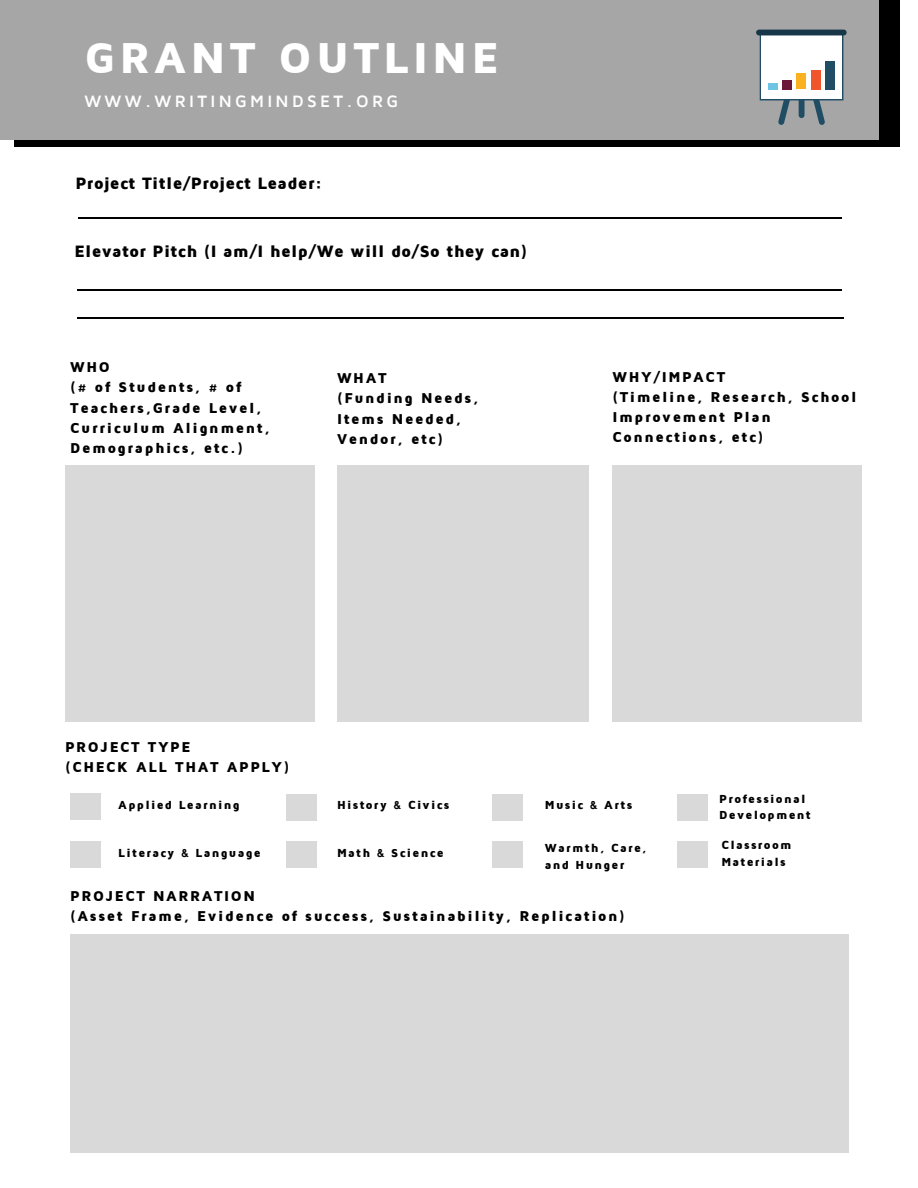
<style>
.page{position:relative;width:918px;height:1188px;background:#fff}
.page>*{position:absolute;margin:0;border:0;box-sizing:border-box;transform-origin:0 0}
.t1{font:900 44.55px "Maven Pro";letter-spacing:.09em;color:#fff}
.t2{font:900 16.95px "Maven Pro";letter-spacing:.025em;color:#000}
.t3{font:700 16.95px "Maven Pro";letter-spacing:.195em;color:#fff}
.t4{font:900 14.7px/20.2px "Maven Pro";letter-spacing:.11em;color:#000}
.t5{font:900 12px "Maven Pro";letter-spacing:.11em;color:#000}
</style>
<div class="page">
<div style="left:14px;top:0;width:886px;height:146px;background:#000"></div>
<div style="left:0;top:0;width:879px;height:139px;background:#a6a6a6"></div>
<div style="left:65px;top:466px;width:250px;height:256px;background:#d9d9d9"></div>
<div style="left:70px;top:935px;width:779px;height:218px;background:#d9d9d9"></div>
<div style="left:337px;top:466px;width:252px;height:256px;background:#d9d9d9"></div>
<div style="left:612px;top:466px;width:250px;height:256px;background:#d9d9d9"></div>
<hr style="left:78px;top:317px;width:766px;height:1px;background:#000">
<hr style="left:78px;top:289px;width:764px;height:1px;background:#000">
<hr style="left:78px;top:218px;width:764px;height:1px;background:#000">
<div style="left:799px;top:87px;width:6px;height:31px;background:#204d64;border-radius:3px"></div>
<svg style="left:778px;top:100px;width:13px;height:25px"></svg>
<svg style="left:812px;top:100px;width:13px;height:25px"></svg>
<div style="left:760px;top:34px;width:83px;height:66px;background:#204d64"></div>
<div style="left:761px;top:35px;width:81px;height:64px;background:#fff"></div>
<div style="left:756px;top:30px;width:91px;height:5px;background:#173748;border-radius:3px"></div>
<div style="left:768px;top:83px;width:9px;height:6px;background:#6dc4e4"></div>
<div style="left:782px;top:80px;width:10px;height:9px;background:#6c1739"></div>
<div style="left:797px;top:74px;width:9px;height:15px;background:#f9b11f"></div>
<div style="left:811px;top:70px;width:9px;height:19px;background:#f1552b"></div>
<div style="left:826px;top:61px;width:9px;height:28px;background:#204d64"></div>
<div style="left:70px;top:793px;width:31px;height:27px;background:#d9d9d9"></div>
<div style="left:70px;top:841px;width:31px;height:27px;background:#d9d9d9"></div>
<div style="left:286px;top:794px;width:31px;height:27px;background:#d9d9d9"></div>
<div style="left:286px;top:841px;width:31px;height:27px;background:#d9d9d9"></div>
<div style="left:493px;top:794px;width:30px;height:27px;background:#d9d9d9"></div>
<div style="left:493px;top:841px;width:30px;height:27px;background:#d9d9d9"></div>
<div style="left:678px;top:794px;width:30px;height:27px;background:#d9d9d9"></div>
<div style="left:678px;top:841px;width:30px;height:27px;background:#d9d9d9"></div>
<p class="t1" style="left:84px;top:30px;width:416px">GRANT OUTLINE</p>
<p class="t3" style="left:84px;top:91px;width:315px">WWW.WRITINGMINDSET.ORG</p>
<p class="t2" style="left:76px;top:173px;width:248px">Project Title/Project Leader:</p>
<p class="t2" style="left:74px;top:240px;width:455px">Elevator Pitch (I am/I help/We will do/So they can)</p>
<p class="t4" style="left:70px;top:357px;width:41px">WHO</p>
<p class="t4" style="left:70px;top:377px;width:201px">(# of Students, # of<br>Teachers,Grade Level,<br>Curriculum Alignment,<br>Demographics, etc.)</p>
<p class="t4" style="left:337px;top:367px;width:51px">WHAT</p>
<p class="t4" style="left:337px;top:388px;width:143px">(Funding Needs,<br>Items Needed,<br>Vendor, etc)</p>
<p class="t4" style="left:612px;top:366px;width:114px">WHY/IMPACT</p>
<p class="t4" style="left:612px;top:386px;width:246px">(Timeline, Research, School<br>Improvement Plan<br>Connections, etc)</p>
<p class="t4" style="left:65px;top:736px;width:127px">PROJECT TYPE</p>
<p class="t4" style="left:65px;top:756px;width:226px">(CHECK ALL THAT APPLY)</p>
<p class="t5" style="left:118px;top:798px;width:123px">Applied Learning</p>
<p class="t5" style="left:118px;top:846px;width:144px">Literacy &amp; Language</p>
<p class="t5" style="left:337px;top:798px;width:114px">History &amp; Civics</p>
<p class="t5" style="left:337px;top:846px;width:108px">Math &amp; Science</p>
<p class="t5" style="left:545px;top:798px;width:89px">Music &amp; Arts</p>
<p class="t5" style="left:545px;top:841px;width:103px">Warmth, Care,</p>
<p class="t5" style="left:545px;top:857px;width:81px">and Hunger</p>
<p class="t5" style="left:719px;top:791px;width:88px">Professional</p>
<p class="t5" style="left:719px;top:808px;width:93px">Development</p>
<p class="t5" style="left:721px;top:838px;width:72px">Classroom</p>
<p class="t5" style="left:721px;top:854px;width:66px">Materials</p>
<p class="t4" style="left:70px;top:886px;width:186px">PROJECT NARRATION</p>
<p class="t4" style="left:70px;top:906px;width:556px">(Asset Frame, Evidence of success, Sustainability, Replication)</p>
</div>
